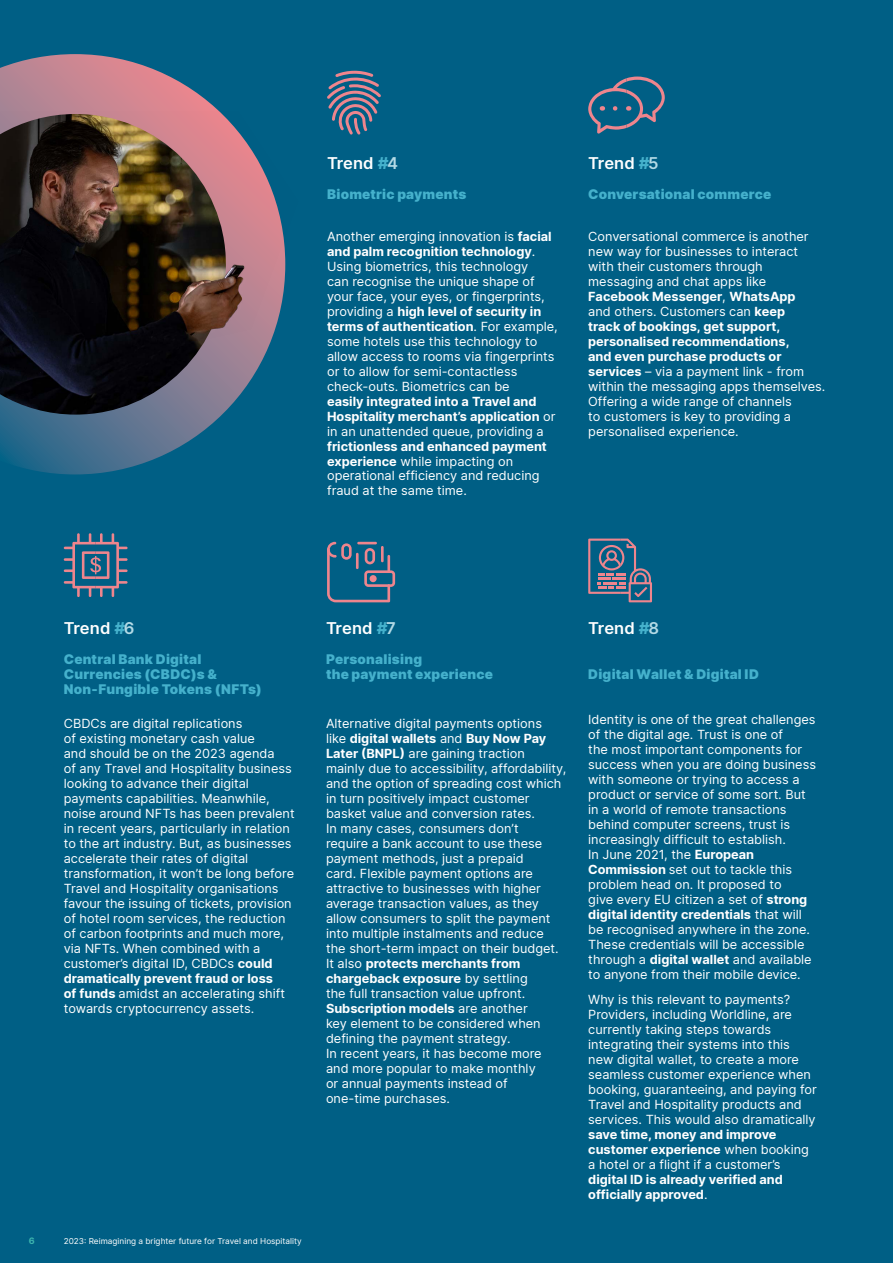
<style>
.page{position:relative;width:893px;height:1263px;background:#005f85}
.page>*{position:absolute;margin:0;border:0;box-sizing:border-box;transform-origin:0 0}
.t1{font:600 16.5px "Inter";letter-spacing:.005em;color:#fff}
.t2{font:900 13.5px/15px "Inter";letter-spacing:.015em;color:#45b1cc}
.t3{font:12.75px/15px "Inter";color:#fff}
.t4{font:700 12.75px/15px "Inter";color:#fff}
.t5{font:700 9px "Inter";color:#3db5af}
.t6{font:8.25px "Inter";color:#fff}
.s1{font-weight:800;color:#45b1cc}
.s2{color:#b3dae6}
.s3{font-weight:700}
.s4{font-weight:400}
</style>
<div class="page">
<svg style="left:327px;top:71px;width:54px;height:64px"></svg>
<svg style="left:588px;top:77px;width:77px;height:57px"></svg>
<svg style="left:64px;top:533px;width:64px;height:64px"></svg>
<svg style="left:327px;top:542px;width:68px;height:60px"></svg>
<hr style="left:381px;top:546px;width:3px;height:16px;background:#ee858d">
<svg style="left:588px;top:539px;width:64px;height:63px"></svg>
<svg style="left:0;top:54px;width:268px;height:420px"></svg>
<img style="left:0;top:110px;width:286px;height:239px">
<p class="t1" style="left:327px;top:151px;width:72px">Trend <span class="s1">#</span><span class="s2">4</span></p>
<p class="t2" style="left:327px;top:186px;width:141px">Biometric payments</p>
<p class="t3" style="left:327px;top:228px;width:232px">Another emerging innovation is <span class="s3">facial and palm recognition technology</span>.<br>Using biometrics, this technology<br>can recognise the unique shape of your face, your eyes, or fingerprints, providing a <span class="s3">high level of security in terms of authentication</span>. For example, some hotels use this technology to allow access to rooms via fingerprints or to allow for semi-contactless check-outs. Biometrics can be</p>
<p class="t4" style="left:327px;top:393px;width:230px">easily integrated into a Travel and<br>Hospitality merchant’s application <span class="s4">or in an unattended queue, providing a</span></p>
<p class="t3" style="left:327px;top:438px;width:221px"><span class="s3">frictionless and enhanced payment experience</span> while impacting on operational efficiency and reducing fraud at the same time.</p>
<p class="t1" style="left:588px;top:151px;width:72px">Trend <span class="s1">#</span><span class="s2">5</span></p>
<p class="t2" style="left:588px;top:186px;width:185px">Conversational commerce</p>
<p class="t3" style="left:588px;top:228px;width:239px">Conversational commerce is another new way for businesses to interact with their customers through messaging and chat apps like<br><span class="s3">Facebook Messenger</span>, <span class="s3">WhatsApp<br></span>and others. Customers can <span class="s3">keep<br>track of bookings, get support, personalised recommendations,<br>and even purchase products or services</span> – via a payment link - from within the messaging apps themselves.<br>Offering a wide range of channels<br>to customers is key to providing a personalised experience.</p>
<p class="t1" style="left:64px;top:616px;width:72px">Trend <span class="s1">#</span><span class="s2">6</span></p>
<p class="t2" style="left:64px;top:651px;width:199px">Central Bank Digital<br>Currencies (CBDC)s &amp;<br>Non-Fungible Tokens (NFTs)</p>
<p class="t3" style="left:64px;top:716px;width:232px">CBDCs are digital replications<br>of existing monetary cash value<br>and should be on the 2023 agenda<br>of any Travel and Hospitality business looking to advance their digital payments capabilities. Meanwhile, noise around NFTs has been prevalent in recent years, particularly in relation to the art industry. But, as businesses accelerate their rates of digital transformation, it won’t be long before Travel and Hospitality organisations favour the issuing of tickets, provision of hotel room services, the reduction of carbon footprints and much more, via NFTs. When combined with a customer’s digital ID, CBDCs <span class="s3">could dramatically prevent fraud or loss<br>of funds</span> amidst an accelerating shift towards cryptocurrency assets.</p>
<p class="t5" style="left:29px;top:1234px;width:7px">6</p>
<p class="t6" style="left:64px;top:1234px;width:239px">2023: Reimagining a brighter future for Travel and Hospitality</p>
<p class="t1" style="left:326px;top:616px;width:71px">Trend <span class="s1">#</span><span class="s2">7</span></p>
<p class="t2" style="left:326px;top:651px;width:169px">Personalising<br>the payment experience</p>
<p class="t3" style="left:326px;top:716px;width:242px">Alternative digital payments options<br>like <span class="s3">digital wallets</span> and <span class="s3">Buy Now Pay Later (BNPL)</span> are gaining traction mainly due to accessibility, affordability, and the option of spreading cost which in turn positively impact customer basket value and conversion rates.<br>In many cases, consumers don’t<br>require a bank account to use these payment methods, just a prepaid<br>card. Flexible payment options are attractive to businesses with higher average transaction values, as they allow consumers to split the payment into multiple instalments and reduce the short-term impact on their budget.<br>It also <span class="s3">protects merchants from chargeback exposure</span> by settling<br>the full transaction value upfront.<br><span class="s3">Subscription models</span> are another<br>key element to be considered when defining the payment strategy.<br>In recent years, it has become more and more popular to make monthly<br>or annual payments instead of<br>one-time purchases.</p>
<p class="t1" style="left:588px;top:616px;width:72px">Trend <span class="s1">#</span><span class="s2">8</span></p>
<p class="t2" style="left:588px;top:666px;width:172px">Digital Wallet &amp; Digital ID</p>
<p class="t3" style="left:588px;top:711px;width:229px">Identity is one of the great challenges of the digital age. Trust is one of<br>the most important components for success when you are doing business with someone or trying to access a product or service of some sort. But in a world of remote transactions behind computer screens, trust is increasingly difficult to establish.<br>In June 2021, the <span class="s3">European Commission</span> set out to tackle this problem head on. It proposed to<br>give every EU citizen a set of <span class="s3">strong digital identity credentials</span> that will be recognised anywhere in the zone.<br>These credentials will be accessible through a <span class="s3">digital wallet</span> and available to anyone from their mobile device.</p>
<p class="t3" style="left:588px;top:992px;width:230px">Why is this relevant to payments?<br>Providers, including Worldline, are currently taking steps towards integrating their systems into this new digital wallet, to create a more seamless customer experience when booking, guaranteeing, and paying for Travel and Hospitality products and services. This would also dramatically</p>
<p class="t4" style="left:588px;top:1127px;width:222px">save time, money and improve customer experience <span class="s4">when booking a hotel or a flight if a customer’s</span></p>
<p class="t4" style="left:588px;top:1172px;width:196px">digital ID is already verified and officially approved<span class="s4">.</span></p>
</div>
